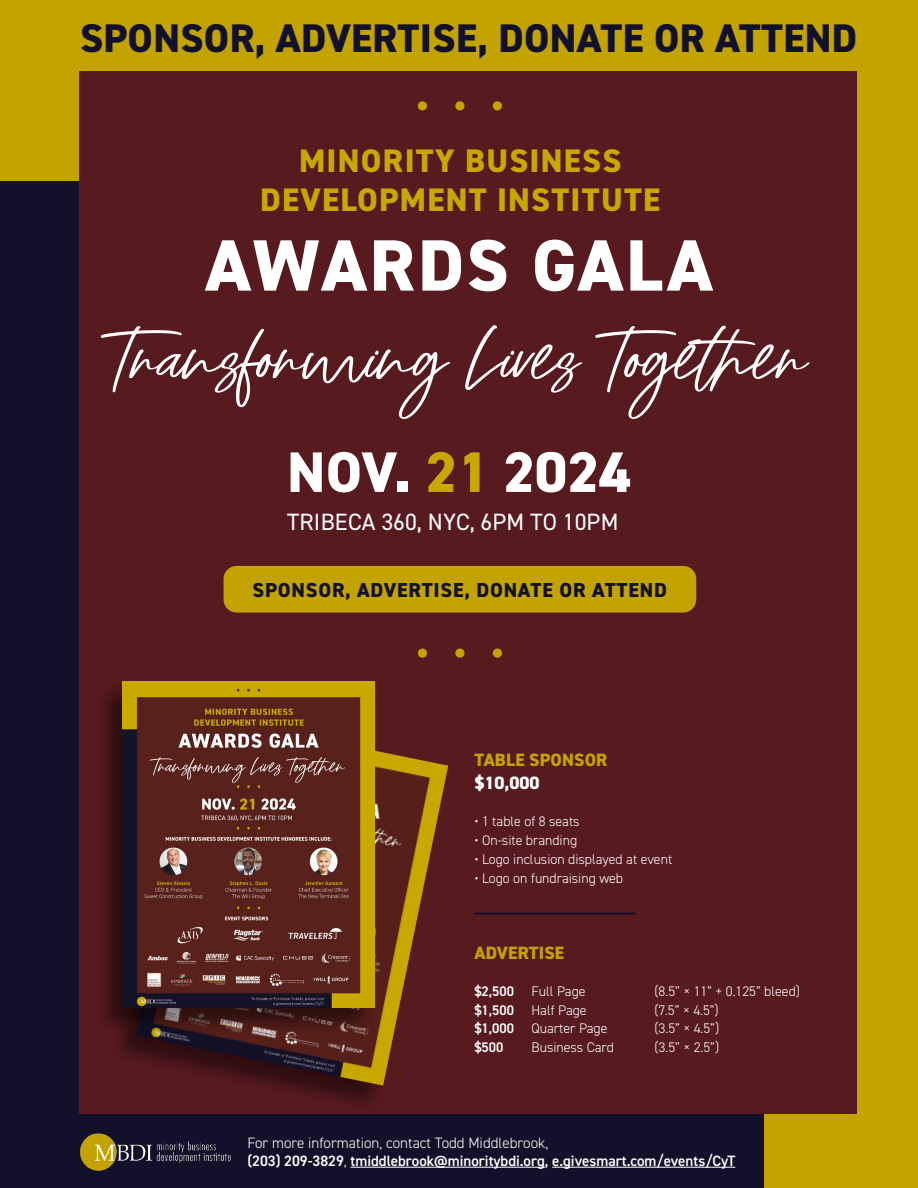
<style>
.page{position:relative;width:918px;height:1188px;background:#c3a300}
.page>*{position:absolute;margin:0;border:0;box-sizing:border-box;transform-origin:0 0}
.t1{font:98.4px "Austria Font Demo Version";color:#fff}
.t2{font:800 72.9px "DIN2014";letter-spacing:.035em;color:#fff}
.t3{font:800 57.3px "DIN2014";color:#fff}
.t4{font:800 40.05px "DIN2014";letter-spacing:.01em;color:#131129}
.t5{font:800 32.7px/39.2px "DIN2014";letter-spacing:.04em;color:#c8a800;text-align:center}
.t6{font:23.55px "DIN2014";letter-spacing:.01em;color:#fff}
.t7{font:800 20.25px "DIN2014";letter-spacing:.04em;color:#131129}
.t8{font:800 17.85px "DIN2014";letter-spacing:.01em;color:#c3a300}
.t9{font:800 17.85px "DIN2014";color:#fff}
.t10{font:600 15px/18px "DIN2014";color:#fff}
.t11{font:300 13.95px "DIN2014";color:#fff}
.t12{font:600 13.95px "DIN2014";color:#fff}
.s1{color:#c8a800}
.s2{font-weight:600}
.s3{font-weight:300}
</style>
<div class="page">
<div style="left:0;top:182px;width:763px;height:1006px;background:#131129"></div>
<div style="left:80px;top:72px;width:777px;height:1042px;background:#571a1f"></div>
<div style="left:418px;top:101px;width:9px;height:9px;background:#c3a300;border-radius:50%"></div>
<div style="left:455px;top:101px;width:10px;height:9px;background:#c3a300;border-radius:50%"></div>
<div style="left:493px;top:101px;width:9px;height:9px;background:#c3a300;border-radius:50%"></div>
<div style="left:418px;top:649px;width:9px;height:9px;background:#c3a300;border-radius:50%"></div>
<div style="left:455px;top:649px;width:10px;height:9px;background:#c3a300;border-radius:50%"></div>
<div style="left:493px;top:649px;width:9px;height:9px;background:#c3a300;border-radius:50%"></div>
<img style="left:80px;top:1133px;width:151px;height:38px">
<div style="left:110px;top:717px;width:338px;height:395px;background:#000;opacity:.47"></div>
<img style="left:136px;top:717px;width:312px;height:369px">
<div style="left:95px;top:682px;width:280px;height:354px;background:#000;opacity:.47"></div>
<img style="left:122px;top:681px;width:252px;height:327px">
<div style="left:224px;top:566px;width:472px;height:47px;background:#c3a300;border-radius:13px"></div>
<hr style="left:351px;top:1167px;width:194px;height:1px;background:#fff">
<hr style="left:552px;top:1167px;width:183px;height:1px;background:#fff">
<hr style="left:475px;top:913px;width:160px;height:2px;background:#131129">
<h3 class="t4" style="left:80px;top:11px;width:779px">SPONSOR, ADVERTISE, DONATE OR ATTEND</h3>
<h3 class="t5" style="left:260px;top:141px;width:402px">MINORITY BUSINESS<br>DEVELOPMENT INSTITUTE</h3>
<h2 class="t2" style="left:205px;top:217px;width:509px">AWARDS GALA</h2>
<h1 class="t1" style="left:110px;top:312px;width:699px">Transforming Lives Together</h1>
<h3 class="t3" style="left:287px;top:434px;width:345px">NOV. <span class="s1">21</span> 2024</h3>
<h3 class="t6" style="left:287px;top:507px;width:333px">TRIBECA 360, NYC, 6PM TO 10PM</h3>
<h3 class="t7" style="left:253px;top:577px;width:416px">SPONSOR, ADVERTISE, DONATE OR ATTEND</h3>
<p class="t8" style="left:474px;top:748px;width:134px">TABLE SPONSOR</p>
<p class="t9" style="left:474px;top:771px;width:67px">$10,000</p>
<p class="t11" style="left:474px;top:813px;width:107px">• 1 table of 8 seats</p>
<p class="t11" style="left:474px;top:832px;width:104px">• On-site branding</p>
<p class="t11" style="left:474px;top:851px;width:199px">• Logo inclusion displayed at event</p>
<p class="t11" style="left:474px;top:869px;width:150px">• Logo on fundraising web</p>
<p class="t8" style="left:474px;top:941px;width:91px">ADVERTISE</p>
<p class="t11" style="left:474px;top:983px;width:113px"><span class="s2">$2,500</span> Full Page</p>
<p class="t11" style="left:654px;top:983px;width:147px">(8.5” × 11” + 0.125” bleed)</p>
<p class="t11" style="left:474px;top:1001px;width:114px"><span class="s2">$1,500</span> Half Page</p>
<p class="t11" style="left:654px;top:1001px;width:66px">(7.5” × 4.5”)</p>
<p class="t11" style="left:474px;top:1020px;width:135px"><span class="s2">$1,000</span> Quarter Page</p>
<p class="t11" style="left:654px;top:1020px;width:66px">(3.5” × 4.5”)</p>
<p class="t12" style="left:474px;top:1038px;width:31px">$500</p>
<p class="t11" style="left:531px;top:1039px;width:84px">Business Card</p>
<p class="t11" style="left:654px;top:1039px;width:66px">(3.5” × 2.5”)</p>
<p class="t10" style="left:248px;top:1133px;width:489px"><span class="s3">For more information, contact Todd Middlebrook,<br></span>(203) 209-3829<span class="s3">,</span> tmiddlebrook@minoritybdi.org, e.givesmart.com/events/CyT</p>
</div>
